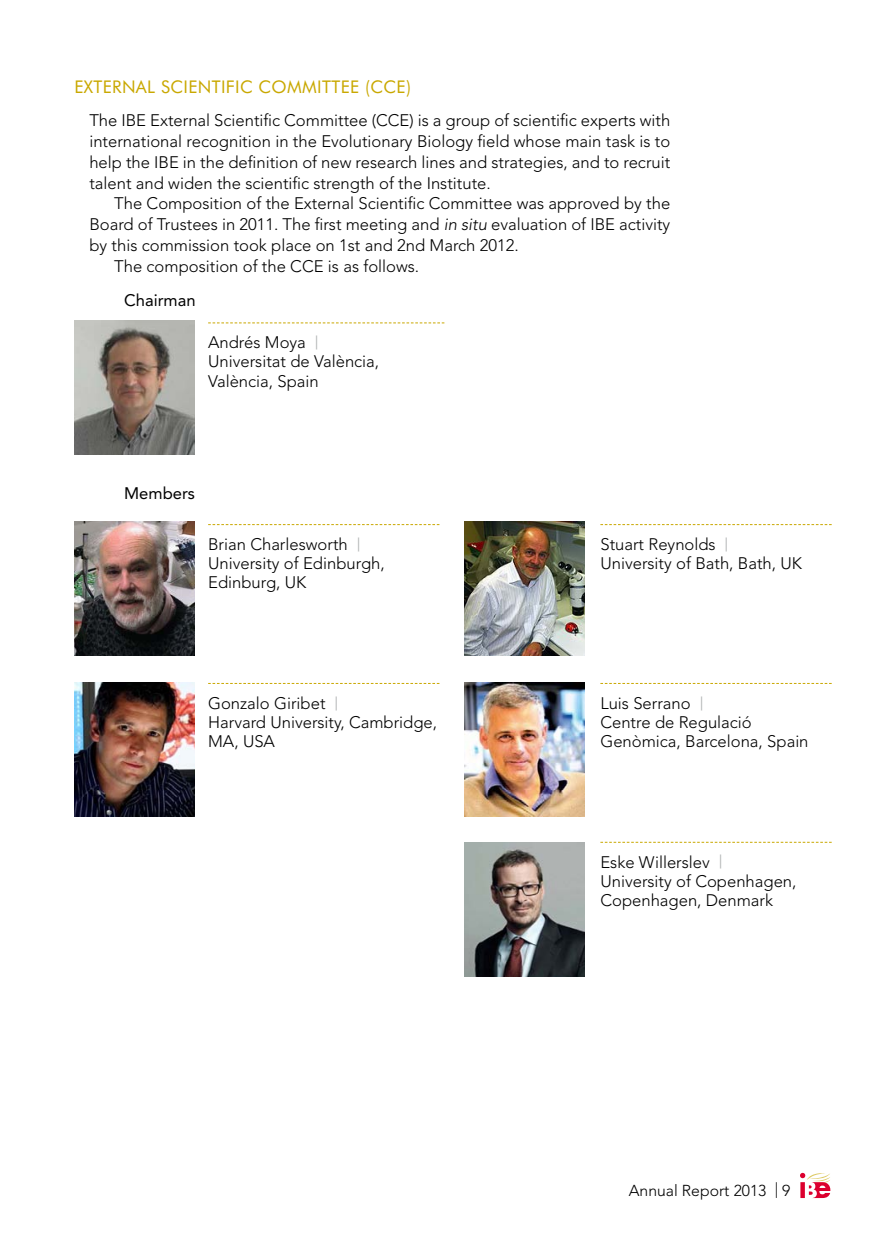
<style>
.page{position:relative;width:874px;height:1241px;background:#fff}
.page>*{position:absolute;margin:0;border:0;box-sizing:border-box;transform-origin:0 0}
.t1{font:17.5px "Futura BT";letter-spacing:.02em;color:#c9a800}
.t2{font:300 16.62px/19.2px "Avenir LT Std";color:#000}
.t3{font:16.62px "Avenir LT Std";color:#000}
.t4{font:300 15.75px "Avenir LT Std";color:#000}
.s1{font-style:italic}
.s2{font-weight:400;font-size:14px;color:#b1b3b4}
</style>
<div class="page">
<svg style="left:800px;top:1172px;width:30px;height:25px"></svg>
<img style="left:74px;top:320px;width:120px;height:134px">
<svg style="left:208px;top:322px;width:236px;height:1px"></svg>
<img style="left:74px;top:521px;width:120px;height:134px">
<img style="left:74px;top:682px;width:120px;height:134px">
<svg style="left:208px;top:524px;width:231px;height:1px"></svg>
<svg style="left:208px;top:683px;width:231px;height:1px"></svg>
<img style="left:464px;top:521px;width:120px;height:134px">
<img style="left:464px;top:682px;width:120px;height:134px">
<img style="left:464px;top:842px;width:120px;height:134px">
<svg style="left:600px;top:524px;width:231px;height:1px"></svg>
<svg style="left:600px;top:683px;width:231px;height:1px"></svg>
<svg style="left:600px;top:841px;width:231px;height:1px"></svg>
<p class="t1" style="left:74px;top:76px;width:31px">EXTERNAL</p>
<p class="t1" style="left:161px;top:76px;width:39px">SCIENT</p>
<p class="t1" style="left:221px;top:76px;width:112px">IFIC COMMITTEE</p>
<p class="t1" style="left:365px;top:76px;width:18px">(CCE</p>
<p class="t1" style="left:406px;top:76px;width:7px">)</p>
<p class="t2" style="left:89px;top:110px;width:582px;line-height:20.8px;text-align:justify">The IBE External Scientific Committee (CCE) is a group of scientific experts with international recognition in the Evolutionary Biology field whose main task is to help the IBE in the definition of new research lines and strategies, and to recruit talent and widen the scientific strength of the Institute.</p>
<p class="t2" style="left:114px;top:194px;width:557px">The Composition of the External Scientific Committee was approved by the</p>
<p class="t2" style="left:89px;top:215px;width:582px">Board of Trustees in 2011. The first meeting and <span class="s1">in situ</span> evaluation of IBE activity</p>
<p class="t2" style="left:89px;top:236px;width:430px">by this commission took place on 1st and 2nd March 2012.</p>
<p class="t2" style="left:114px;top:256px;width:306px">The composition of the CCE is as follows.</p>
<p class="t3" style="left:124px;top:291px;width:73px">Chairman</p>
<p class="t2" style="left:208px;top:333px;width:172px">Andrés Moya <span class="s2">|<br></span>Universitat de València,<br>València, Spain</p>
<p class="t3" style="left:124px;top:483px;width:72px">Members</p>
<p class="t2" style="left:208px;top:534px;width:178px">Brian Charlesworth <span class="s2">|<br></span>University of Edinburgh,<br>Edinburg, UK</p>
<p class="t2" style="left:208px;top:693px;width:230px">Gonzalo Giribet <span class="s2">|<br></span>Harvard University, Cambridge,<br>MA, USA</p>
<p class="t2" style="left:600px;top:534px;width:203px">Stuart Reynolds <span class="s2">|<br></span>University of Bath, Bath, UK</p>
<p class="t2" style="left:600px;top:693px;width:209px">Luis Serrano <span class="s2">|<br></span>Centre de Regulació<br>Genòmica, Barcelona, Spain</p>
<p class="t2" style="left:600px;top:852px;width:197px">Eske Willerslev <span class="s2">|<br></span>University of Copenhagen,<br>Copenhagen, Denmark</p>
<p class="t4" style="left:628px;top:1181px;width:163px">Annual Report 2013 | 9</p>
</div>
